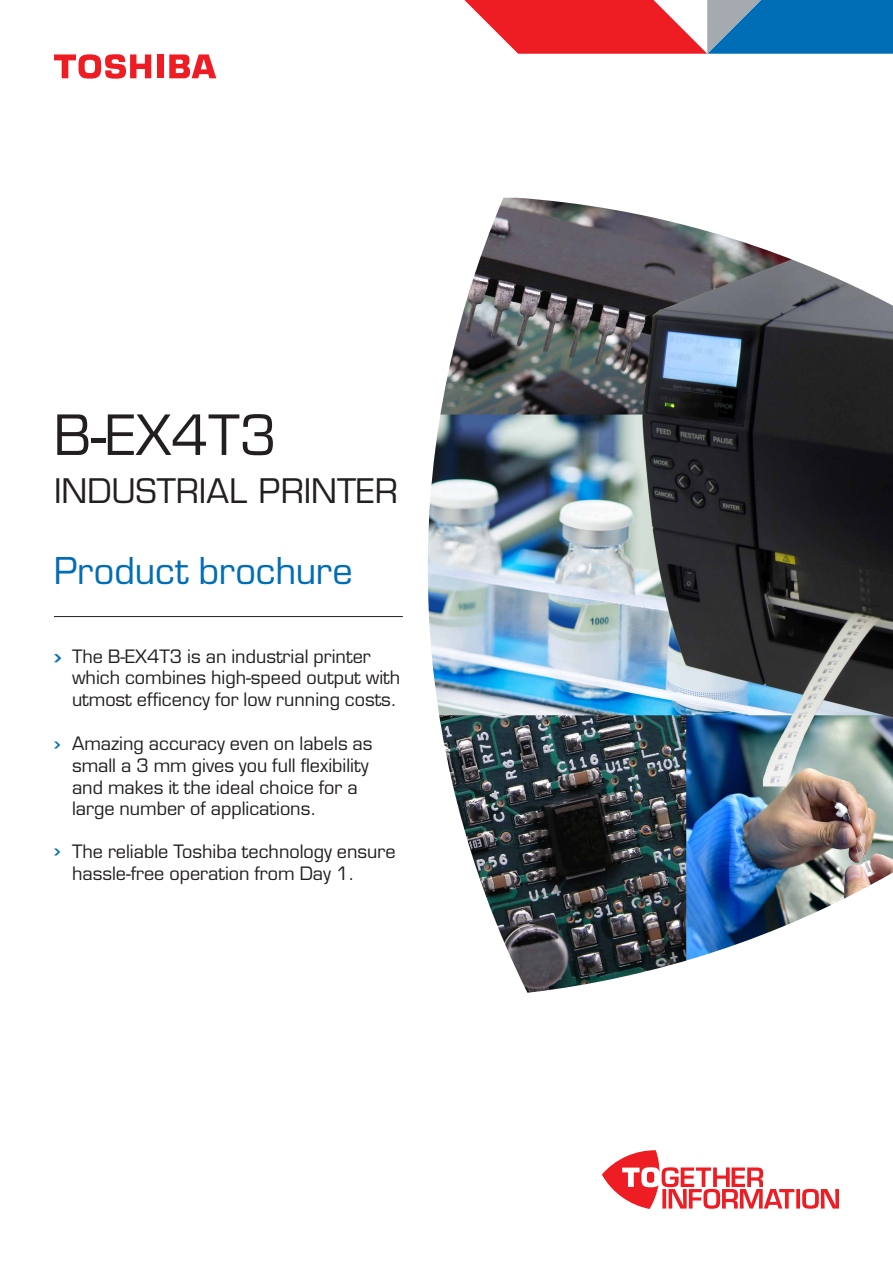
<style>
.page{position:relative;width:893px;height:1263px;background:#fff}
.page>*{position:absolute;margin:0;border:0;box-sizing:border-box;transform-origin:0 0}
.t1{font:54px "Eurostile LT Std";color:#231f20}
.Collateral_type_colo{font:36px "Eurostile LT Std";letter-spacing:-.005em;color:#006db7}
.t2{font:33px "Eurostile LT Std";color:#231f20}
.Highlight_bullets_BL{font:18px/21.6px "Eurostile LT Std";color:#231f20}
.s1{font-family:"Chevron";font-size:21px;color:#006db7}
.s2{font-family:"Chevron";color:#006db7}
</style>
<div class="page">
<hr style="left:54px;top:616px;width:349px;height:1px;background:#231f20">
<img style="left:392px;top:198px;width:501px;height:795px">
<div style="left:157px;top:54px;width:7px;height:24px;background:#ee1d23"></div>
<svg style="left:54px;top:54px;width:97px;height:25px"></svg>
<svg style="left:169px;top:54px;width:47px;height:24px"></svg>
<svg style="left:602px;top:1150px;width:237px;height:59px"></svg>
<svg style="left:464px;top:0;width:429px;height:54px;background:#946280"></svg>
<p class="t1" style="left:54px;top:403px;width:224px">B-EX4T3</p>
<p class="t2" style="left:54px;top:471px;width:345px">INDUSTRIAL PRINTER</p>
<p class="Collateral_type_colo" style="left:54px;top:549px;width:300px">Product brochure</p>
<p class="Highlight_bullets_BL" style="left:72px;top:646px;width:330px;text-indent:-18px"><span class="s1">•</span> The B-EX4T3 is an industrial printer which combines high-speed output with utmost efficency for low running costs.</p>
<p class="Highlight_bullets_BL" style="left:72px;top:733px;width:302px;text-indent:-18px"><span class="s2">•</span> Amazing accuracy even on labels as small a 3 mm gives you full flexibility and makes it the ideal choice for a large number of applications.</p>
<p class="Highlight_bullets_BL" style="left:72px;top:841px;width:325px;text-indent:-18px"><span class="s2">•</span> The reliable Toshiba technology ensure hassle-free operation from Day 1.</p>
</div>
